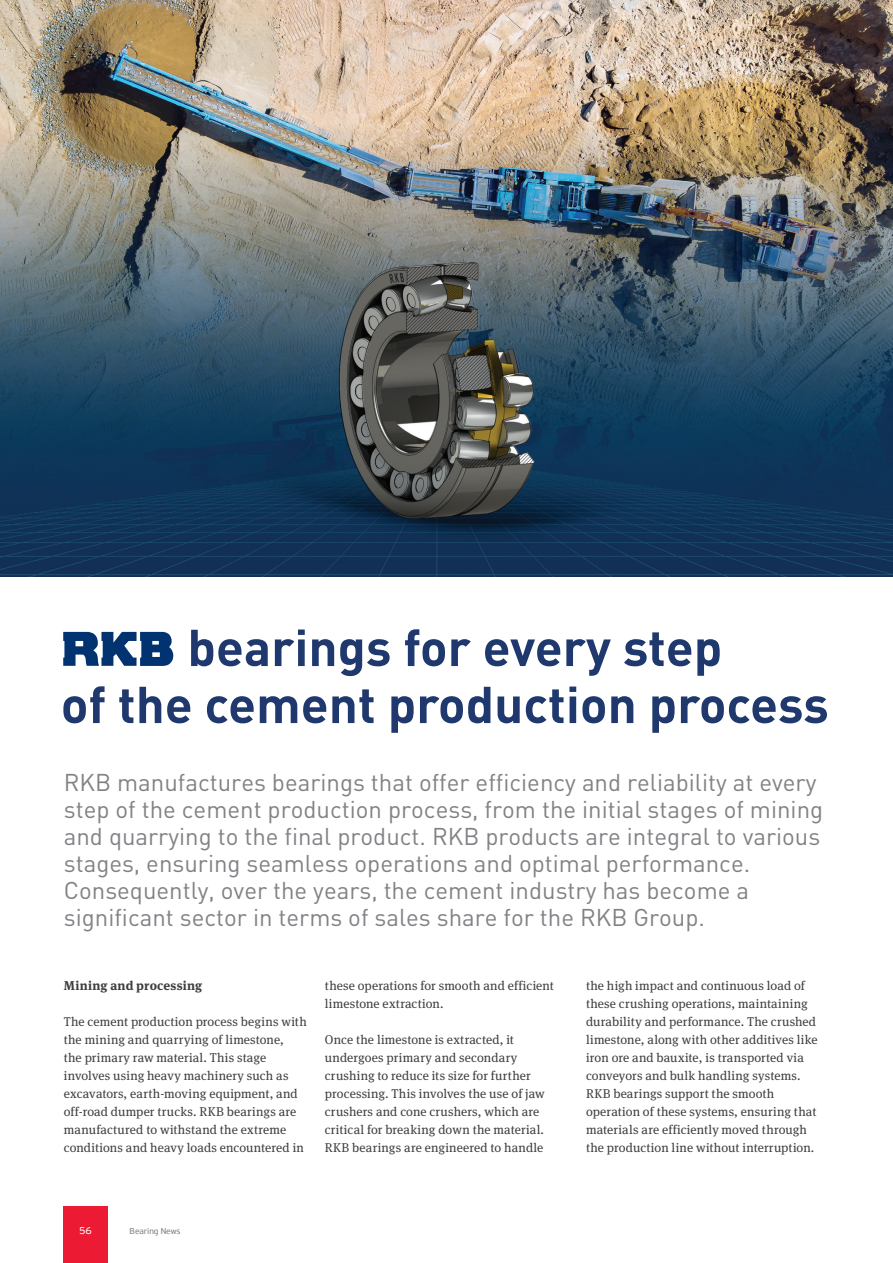
<style>
.page{position:relative;width:893px;height:1263px;background:#fff}
.page>*{position:absolute;margin:0;border:0;box-sizing:border-box;transform-origin:0 0}
.t1{font:700 51px/57px "DIN Pro";color:#1f386d;text-align:center}
.t2{font:24px/27px "DIN Pro";color:#808285}
.t3{font:12.75px/18px "Meta Serif Pro";letter-spacing:.01em;color:#3e3e3f}
.t4{font:700 12.75px "Meta Serif Pro";letter-spacing:.015em;color:#3e3e3f}
.t5{font:10.5px "PF Highway Sans Pro";color:#fff}
.t6{font:9px "PF Highway Sans Pro";color:#808285}
</style>
<div class="page">
<div style="left:64px;top:1206px;width:44px;height:57px;background:#ed1a33"></div>
<svg style="left:63px;top:631px;width:111px;height:35px"></svg>
<img style="left:0;top:0;width:893px;height:576px">
<h1 class="t1" style="left:61px;top:617px;width:769px">bearings for every step<br>of the cement production process</h1>
<p class="t2" style="left:64px;top:768px;width:761px">RKB manufactures bearings that offer efficiency and reliability at every step of the cement production process, from the initial stages of mining and quarrying to the final product. RKB products are integral to various stages, ensuring seamless operations and optimal performance.<br>Consequently, over the years, the cement industry has become a significant sector in terms of sales share for the RKB Group.</p>
<p class="t4" style="left:64px;top:975px;width:140px">Mining and processing</p>
<p class="t3" style="left:64px;top:1012px;width:245px">The cement production process begins with the mining and quarrying of limestone,<br>the primary raw material. This stage involves using heavy machinery such as excavators, earth-moving equipment, and off-road dumper trucks. RKB bearings are manufactured to withstand the extreme conditions and heavy loads encountered in</p>
<p class="t3" style="left:325px;top:976px;width:231px">these operations for smooth and efficient limestone extraction.</p>
<p class="t3" style="left:325px;top:1030px;width:221px">Once the limestone is extracted, it undergoes primary and secondary crushing to reduce its size for further processing. This involves the use of jaw crushers and cone crushers, which are critical for breaking down the material.<br>RKB bearings are engineered to handle</p>
<p class="t5" style="left:79px;top:1224px;width:14px">56</p>
<p class="t6" style="left:130px;top:1226px;width:52px">Bearing News</p>
<p class="t3" style="left:586px;top:976px;width:233px">the high impact and continuous load of these crushing operations, maintaining durability and performance. The crushed limestone, along with other additives like iron ore and bauxite, is transported via conveyors and bulk handling systems.<br>RKB bearings support the smooth operation of these systems, ensuring that materials are efficiently moved through the production line without interruption.</p>
</div>
